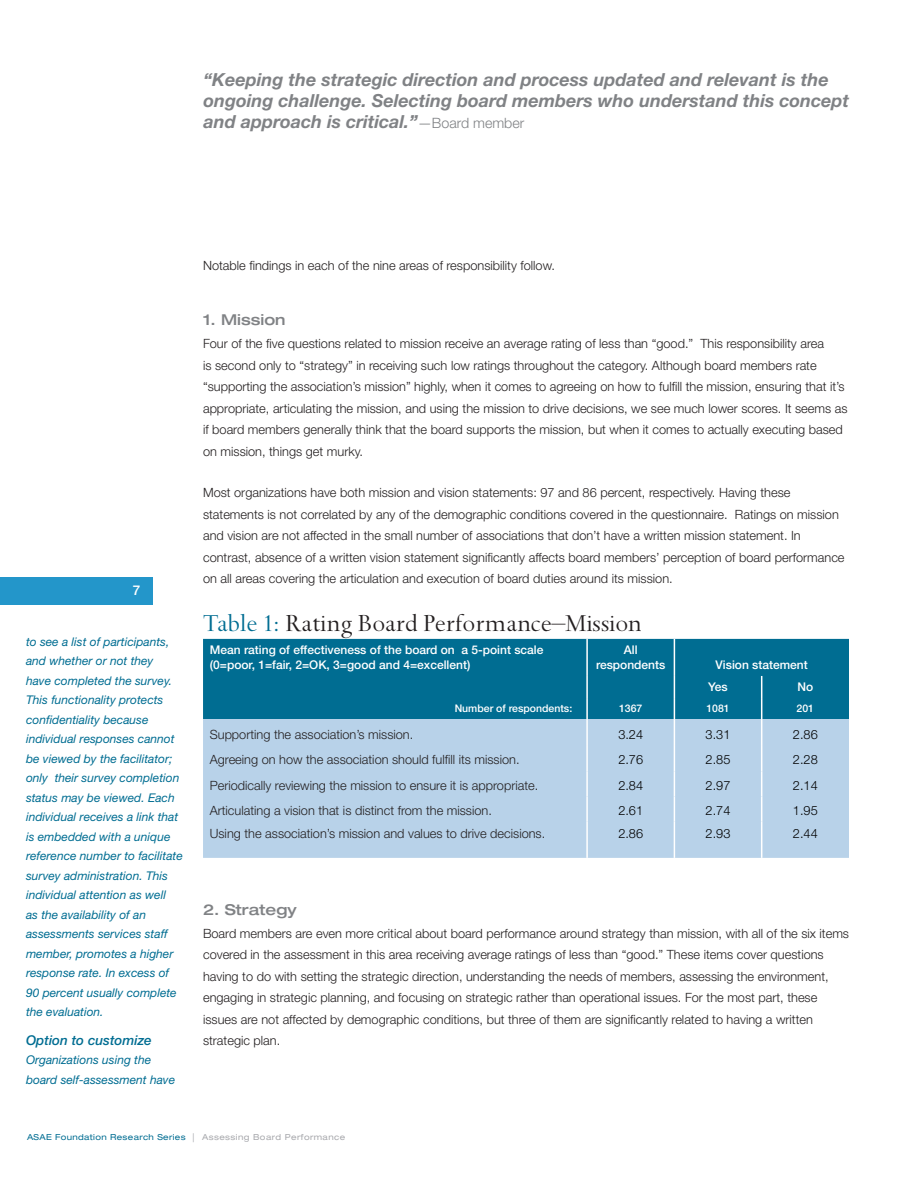
<style>
.page{position:relative;width:918px;height:1188px;background:#fff}
.page>*{position:absolute;margin:0;border:0;box-sizing:border-box;transform-origin:0 0}
.figure_title{font:27px "Spectrum MT Std";color:#231f20}
.new_pull_quote{font:italic 700 18px/21px "Helvetica Neue LT Std";color:#808285}
.sub_head_2{font:500 expanded 15px "Helvetica Neue LT Std";color:#808285}
.sidebar_subhead{font:italic 500 13.5px "Helvetica Neue LT Std";color:#006d92}
.t1{font:500 13.5px "Helvetica Neue LT Std";color:#fff}
.body_copy{font:300 12.75px/21.5px "Helvetica Neue LT Std";color:#231f20}
.figure_text{font:300 12.75px "Helvetica Neue LT Std";color:#231f20}
.figure_text-2{font:300 12.75px "Helvetica Neue LT Std";color:#000}
.sidebar_body{font:italic 12px/19.5px "Helvetica Neue LT Std";color:#006d92}
.figure_text-3{font:500 12px/15px "Helvetica Neue LT Std";color:#fff}
.figure_text-4{font:500 10.5px "Helvetica Neue LT Std";color:#fff}
.t2{font:expanded 8.25px "Helvetica Neue LT Std";letter-spacing:.04em;color:#006d92}
.s1{font-weight:300;font-style:normal;font-size:14.25px}
.s2{color:#006d92}
.s3{font-weight:300;font-size:12px;color:#a8a9ad}
.s4{color:#a8a9ad}
</style>
<div class="page">
<div style="left:0;top:577px;width:152px;height:28px;background:#2396ca"></div>
<div style="left:203px;top:639px;width:646px;height:80px;background:#006d92"></div>
<div style="left:203px;top:719px;width:646px;height:139px;background:#b8d2e9"></div>
<hr style="left:586px;top:639px;width:2px;height:37px;background:#fff">
<hr style="left:674px;top:639px;width:1px;height:37px;background:#fff">
<hr style="left:586px;top:676px;width:2px;height:22px;background:#fff">
<hr style="left:586px;top:698px;width:2px;height:21px;background:#fff">
<hr style="left:586px;top:719px;width:2px;height:27px;background:#fff">
<hr style="left:586px;top:746px;width:2px;height:25px;background:#fff">
<hr style="left:586px;top:771px;width:2px;height:26px;background:#fff">
<hr style="left:586px;top:797px;width:2px;height:25px;background:#fff">
<svg style="left:674px;top:676px;width:1px;height:146px"></svg>
<svg style="left:761px;top:676px;width:1px;height:146px"></svg>
<hr style="left:674px;top:822px;width:1px;height:36px;background:#fff">
<hr style="left:761px;top:822px;width:1px;height:36px;background:#fff">
<hr style="left:586px;top:822px;width:2px;height:36px;background:#fff">
<p class="new_pull_quote" style="left:203px;top:69px;width:647px">“Keeping the strategic direction and process updated and relevant is the ongoing challenge. Selecting board members who understand this concept and approach is critical.”<span class="s1">—Board member</span></p>
<p class="t1" style="left:133px;top:582px;width:9px">7</p>
<p class="sidebar_body" style="left:26px;top:632px;width:158px">to see a list of participants, and whether or not they<br>have completed the survey.<br>This functionality protects confidentiality because individual responses cannot be viewed by the facilitator; only their survey completion status may be viewed. Each individual receives a link that is embedded with a unique reference number to facilitate survey administration. This individual attention as well<br>as the availability of an assessments services staff member, promotes a higher response rate. In excess of<br>90 percent usually complete the evaluation.</p>
<p class="sidebar_subhead" style="left:26px;top:1032px;width:127px">Option to customize</p>
<p class="sidebar_body" style="left:26px;top:1050px;width:151px">Organizations using the board self-assessment have</p>
<p class="body_copy" style="left:203px;top:255px;width:353px">Notable findings in each of the nine areas of responsibility follow.</p>
<p class="sub_head_2" style="left:203px;top:311px;width:84px">1. Mission</p>
<p class="body_copy" style="left:203px;top:333px;width:646px">Four of the five questions related to mission receive an average rating of less than “good.” This responsibility area<br>is second only to “strategy” in receiving such low ratings throughout the category. Although board members rate “supporting the association’s mission” highly, when it comes to agreeing on how to fulfill the mission, ensuring that it’s appropriate, articulating the mission, and using the mission to drive decisions, we see much lower scores. It seems as if board members generally think that the board supports the mission, but when it comes to actually executing based on mission, things get murky.</p>
<p class="body_copy" style="left:203px;top:482px;width:643px">Most organizations have both mission and vision statements: 97 and 86 percent, respectively. Having these statements is not correlated by any of the demographic conditions covered in the questionnaire. Ratings on mission and vision are not affected in the small number of associations that don’t have a written mission statement. In contrast, absence of a written vision statement significantly affects board members’ perception of board performance on all areas covering the articulation and execution of board duties around its mission.</p>
<p class="figure_title" style="left:203px;top:609px;width:441px"><span class="s2">Table 1:</span> Rating Board Performance–Mission</p>
<p class="figure_text-3" style="left:210px;top:642px;width:335px">Mean rating of effectiveness of the board on a 5-point scale (0=poor, 1=fair, 2=OK, 3=good and 4=excellent)</p>
<p class="figure_text-3" style="left:624px;top:642px;width:15px">All</p>
<p class="figure_text-3" style="left:596px;top:657px;width:71px">respondents</p>
<p class="figure_text-3" style="left:716px;top:657px;width:94px">Vision statement</p>
<p class="figure_text-3" style="left:708px;top:679px;width:21px">Yes</p>
<p class="figure_text-3" style="left:797px;top:679px;width:17px">No</p>
<p class="figure_text-4" style="left:455px;top:702px;width:119px">Number of respondents:</p>
<p class="figure_text-4" style="left:619px;top:702px;width:25px">1367</p>
<p class="figure_text-4" style="left:706px;top:702px;width:25px">1081</p>
<p class="figure_text-4" style="left:797px;top:702px;width:19px">201</p>
<p class="figure_text" style="left:210px;top:727px;width:205px">Supporting the association’s mission.</p>
<p class="figure_text-2" style="left:618px;top:727px;width:26px">3.24</p>
<p class="figure_text-2" style="left:706px;top:727px;width:26px">3.31</p>
<p class="figure_text-2" style="left:793px;top:727px;width:26px">2.86</p>
<p class="figure_text" style="left:210px;top:752px;width:311px">Agreeing on how the association should fulfill its mission.</p>
<p class="figure_text-2" style="left:618px;top:752px;width:26px">2.76</p>
<p class="figure_text-2" style="left:706px;top:752px;width:26px">2.85</p>
<p class="figure_text-2" style="left:793px;top:752px;width:26px">2.28</p>
<p class="figure_text" style="left:210px;top:777px;width:330px">Periodically reviewing the mission to ensure it is appropriate.</p>
<p class="figure_text-2" style="left:618px;top:777px;width:26px">2.84</p>
<p class="figure_text-2" style="left:706px;top:777px;width:26px">2.97</p>
<p class="figure_text-2" style="left:793px;top:777px;width:26px">2.14</p>
<p class="figure_text" style="left:210px;top:803px;width:284px">Articulating a vision that is distinct from the mission.</p>
<p class="figure_text-2" style="left:618px;top:803px;width:26px">2.61</p>
<p class="figure_text-2" style="left:706px;top:803px;width:26px">2.74</p>
<p class="figure_text-2" style="left:793px;top:803px;width:26px">1.95</p>
<p class="figure_text" style="left:210px;top:825px;width:337px">Using the association’s mission and values to drive decisions.</p>
<p class="figure_text-2" style="left:618px;top:825px;width:26px">2.86</p>
<p class="figure_text-2" style="left:706px;top:825px;width:26px">2.93</p>
<p class="figure_text-2" style="left:793px;top:825px;width:26px">2.44</p>
<p class="sub_head_2" style="left:203px;top:900px;width:95px">2. Strategy</p>
<p class="body_copy" style="left:203px;top:922px;width:648px">Board members are even more critical about board performance around strategy than mission, with all of the six items covered in the assessment in this area receiving average ratings of less than “good.” These items cover questions having to do with setting the strategic direction, understanding the needs of members, assessing the environment, engaging in strategic planning, and focusing on strategic rather than operational issues. For the most part, these issues are not affected by demographic conditions, but three of them are significantly related to having a written strategic plan.</p>
<p class="t2" style="left:27px;top:1132px;width:320px">ASAE Foundation Research Series <span class="s3">|</span> <span class="s4">Assessing Board Performance</span></p>
</div>
